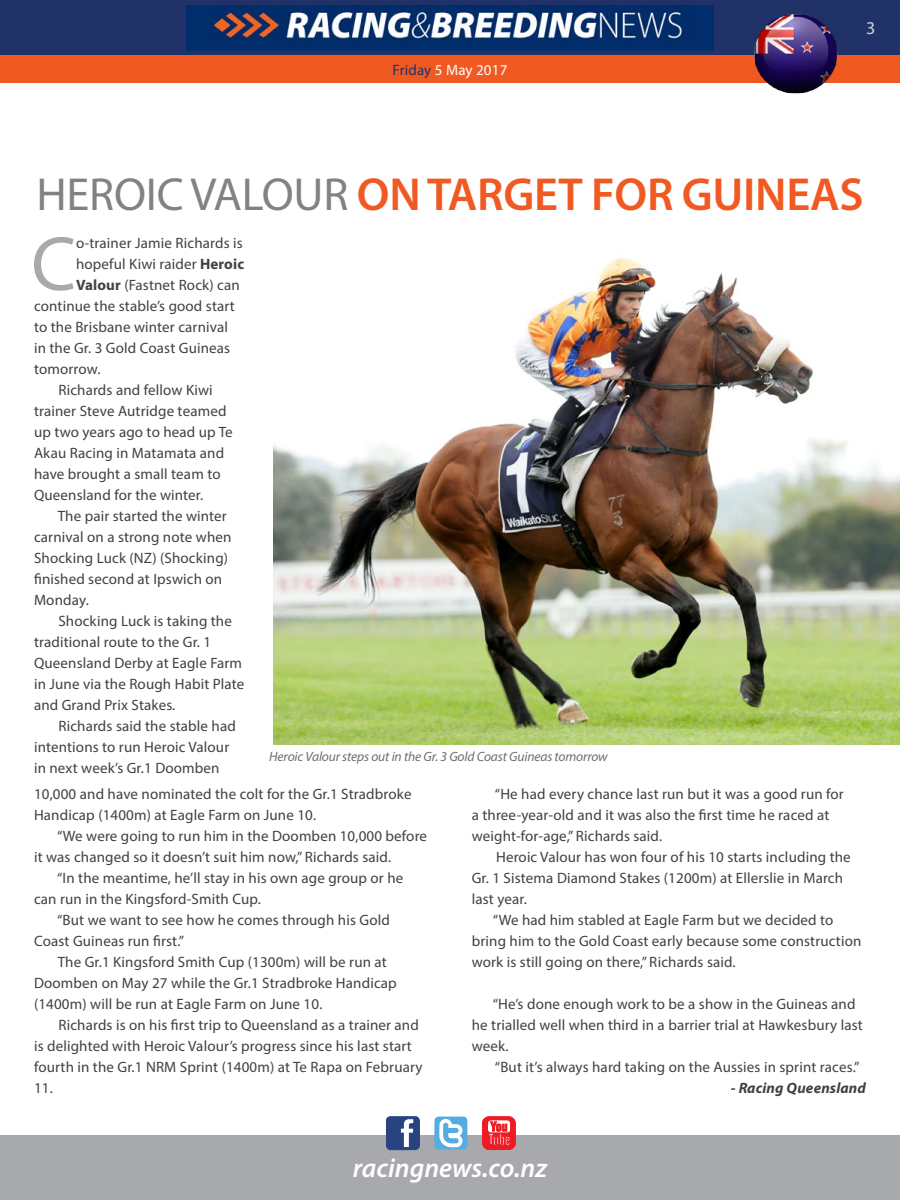
<style>
.page{position:relative;width:900px;height:1200px;background:#fff}
.page>*{position:absolute;margin:0;border:0;box-sizing:border-box;transform-origin:0 0}
.t1{font:77.25px "Myriad Pro";color:#a7a9ac}
.t2{font:600 46.5px "Myriad Pro";letter-spacing:-.005em;color:#f15922}
.t3{font:46.5px "Myriad Pro";color:#808285}
.t4{font:italic 600 27px "Myriad Pro";color:#fff}
.t5{font:18px "Myriad Pro";color:#d1d4d4}
.t6{font:15px/21px "Myriad Pro";letter-spacing:.01em;color:#414042}
.t7{font:italic 700 15px "Myriad Pro";letter-spacing:.01em;color:#414042}
.t8{font:15px "Myriad Pro";letter-spacing:.01em;color:#fff}
.t9{font:italic 13.5px "Myriad Pro";letter-spacing:-.01em;color:#6d6e71}
.s1{color:#203267}
.s2{font-weight:700}
</style>
<div class="page">
<div style="left:0;top:1136px;width:900px;height:64px;background:#a7a9ac"></div>
<svg style="left:386px;top:1117px;width:34px;height:33px"></svg>
<svg style="left:434px;top:1117px;width:33px;height:33px"></svg>
<svg style="left:482px;top:1116px;width:34px;height:34px"></svg>
<div style="left:0;top:0;width:900px;height:64px;background:#203267"></div>
<div style="left:0;top:56px;width:900px;height:27px;background:#f15922"></div>
<img style="left:187px;top:5px;width:526px;height:46px">
<img style="left:752px;top:14px;width:88px;height:80px">
<img style="left:274px;top:257px;width:626px;height:488px">
<p class="t8" style="left:393px;top:61px;width:116px"><span class="s1">Friday</span> 5 May 2017</p>
<p class="t5" style="left:866px;top:17px;width:11px">3</p>
<h2 class="t3" style="left:36px;top:165px;width:54px">Heroic</h2>
<h2 class="t3" style="left:191px;top:165px;width:51px">Valour</h2>
<h2 class="t2" style="left:357px;top:164px;width:508px">ON TARGET FOR GUINEAS</h2>
<h1 class="t1" style="left:31px;top:216px;width:46px">C</h1>
<p class="t6" style="left:76px;top:232px;width:168px">o-trainer Jamie Richards is</p>
<p class="t6" style="left:76px;top:253px;width:170px">hopeful Kiwi raider <span class="s2">Heroic</span></p>
<p class="t6" style="left:76px;top:274px;width:165px"><span class="s2">Valour</span> (Fastnet Rock) can</p>
<p class="t6" style="left:34px;top:295px;width:202px">continue the stable’s good start</p>
<p class="t6" style="left:34px;top:316px;width:196px">to the Brisbane winter carnival</p>
<p class="t6" style="left:34px;top:337px;width:198px">in the Gr. 3 Gold Coast Guineas</p>
<p class="t6" style="left:34px;top:358px;width:68px">tomorrow.</p>
<p class="t6" style="left:58px;top:379px;width:156px">Richards and fellow Kiwi</p>
<p class="t6" style="left:34px;top:400px;width:194px">trainer Steve Autridge teamed</p>
<p class="t6" style="left:34px;top:421px;width:200px">up two years ago to head up Te</p>
<p class="t6" style="left:34px;top:442px;width:192px">Akau Racing in Matamata and</p>
<p class="t6" style="left:34px;top:463px;width:188px">have brought a small team to</p>
<p class="t6" style="left:34px;top:484px;width:171px">Queensland for the winter.</p>
<p class="t6" style="left:58px;top:505px;width:171px">The pair started the winter</p>
<p class="t6" style="left:34px;top:526px;width:199px">carnival on a strong note when</p>
<p class="t6" style="left:34px;top:547px;width:196px">Shocking Luck (NZ) (Shocking)</p>
<p class="t6" style="left:34px;top:568px;width:190px">finished second at Ipswich on</p>
<p class="t6" style="left:34px;top:589px;width:56px">Monday.</p>
<p class="t6" style="left:58px;top:610px;width:175px">Shocking Luck is taking the</p>
<p class="t6" style="left:34px;top:631px;width:179px">traditional route to the Gr. 1</p>
<p class="t6" style="left:34px;top:652px;width:210px">Queensland Derby at Eagle Farm</p>
<p class="t6" style="left:34px;top:673px;width:212px">in June via the Rough Habit Plate</p>
<p class="t6" style="left:34px;top:694px;width:143px">and Grand Prix Stakes.</p>
<p class="t6" style="left:58px;top:715px;width:179px">Richards said the stable had</p>
<p class="t6" style="left:34px;top:736px;width:197px">intentions to run Heroic Valour</p>
<p class="t6" style="left:34px;top:757px;width:187px">in next week’s Gr.1 Doomben</p>
<p class="t6" style="left:34px;top:783px;width:379px">10,000 and have nominated the colt for the Gr.1 Stradbroke<br>Handicap (1400m) at Eagle Farm on June 10.</p>
<p class="t6" style="left:57px;top:825px;width:372px">“We were going to run him in the Doomben 10,000 before</p>
<p class="t6" style="left:34px;top:846px;width:359px">it was changed so it doesn’t suit him now,” Richards said.</p>
<p class="t6" style="left:57px;top:867px;width:348px">“In the meantime, he’ll stay in his own age group or he</p>
<p class="t6" style="left:34px;top:888px;width:228px">can run in the Kingsford-Smith Cup.</p>
<p class="t6" style="left:57px;top:909px;width:334px">“But we want to see how he comes through his Gold</p>
<p class="t6" style="left:34px;top:930px;width:152px">Coast Guineas run first.”</p>
<p class="t6" style="left:58px;top:951px;width:331px">The Gr.1 Kingsford Smith Cup (1300m) will be run at</p>
<p class="t6" style="left:34px;top:972px;width:364px">Doomben on May 27 while the Gr.1 Stradbroke Handicap</p>
<p class="t6" style="left:34px;top:993px;width:290px">(1400m) will be run at Eagle Farm on June 10.</p>
<p class="t6" style="left:58px;top:1014px;width:362px">Richards is on his first trip to Queensland as a trainer and</p>
<p class="t6" style="left:34px;top:1035px;width:379px">is delighted with Heroic Valour’s progress since his last start</p>
<p class="t6" style="left:34px;top:1056px;width:390px">fourth in the Gr.1 NRM Sprint (1400m) at Te Rapa on February</p>
<p class="t6" style="left:34px;top:1077px;width:20px">11.</p>
<p class="t9" style="left:269px;top:748px;width:340px">Heroic Valour steps out in the Gr. 3 Gold Coast Guineas tomorrow</p>
<p class="t6" style="left:472px;top:783px;width:374px;text-indent:23px">“He had every chance last run but it was a good run for a three-year-old and it was also the first time he raced at weight-for-age,” Richards said.</p>
<p class="t6" style="left:472px;top:846px;width:381px;text-indent:24px">Heroic Valour has won four of his 10 starts including the<br>Gr. 1 Sistema Diamond Stakes (1200m) at Ellerslie in March last year.</p>
<p class="t6" style="left:472px;top:909px;width:391px;text-indent:21px">“We had him stabled at Eagle Farm but we decided to bring him to the Gold Coast early because some construction work is still going on there,” Richards said.</p>
<p class="t6" style="left:472px;top:993px;width:393px;text-indent:21px">“He’s done enough work to be a show in the Guineas and he trialled well when third in a barrier trial at Hawkesbury last week.</p>
<p class="t6" style="left:495px;top:1056px;width:366px">“But it’s always hard taking on the Aussies in sprint races.”</p>
<p class="t7" style="left:731px;top:1078px;width:137px">- Racing Queensland</p>
<h3 class="t4" style="left:353px;top:1150px;width:196px">racingnews.co.nz</h3>
</div>
